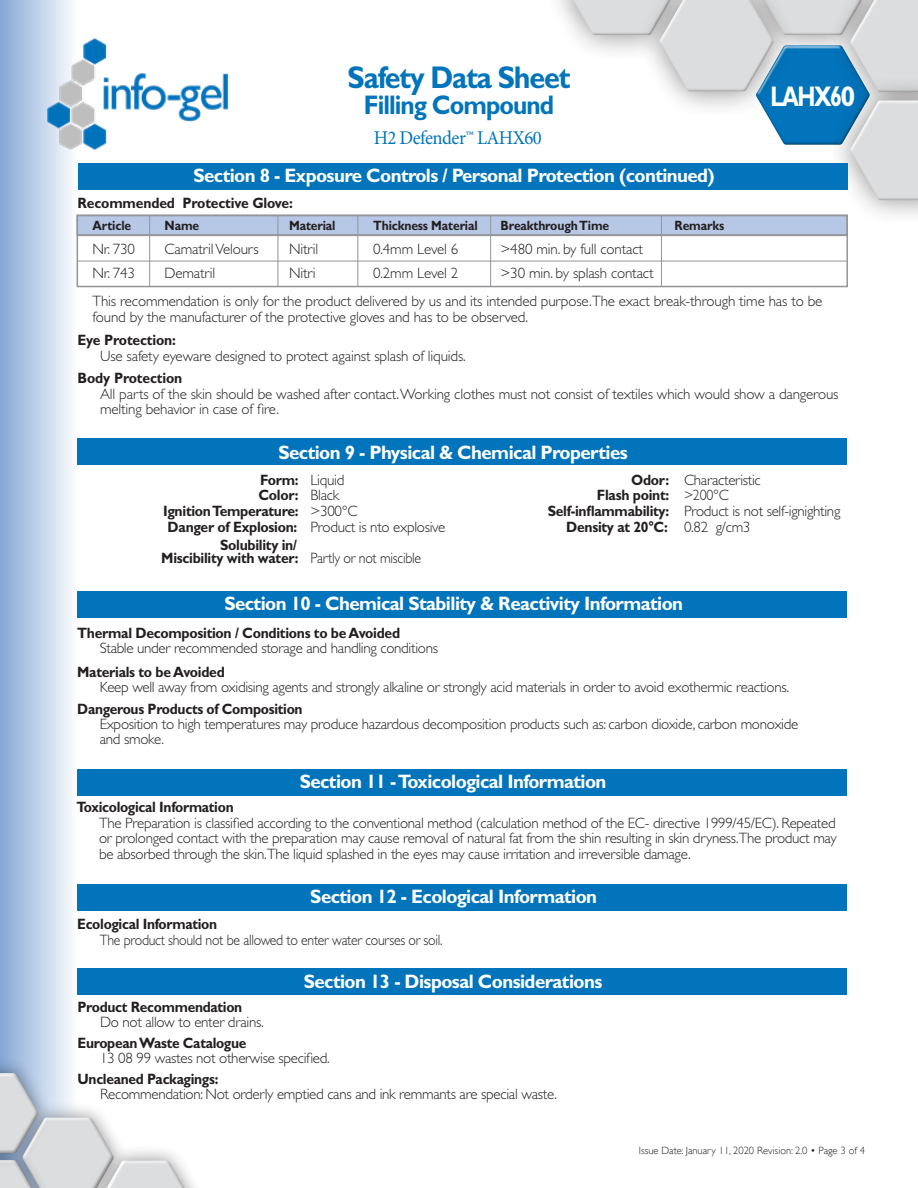
<style>
.page{position:relative;width:918px;height:1188px;background:#fff}
.page>*{position:absolute;margin:0;border:0;box-sizing:border-box;transform-origin:0 0}
.t1{font:700 31.5px "Gill Sans Std";letter-spacing:-.04em;color:#0174bc;scale:.91 1}
.t2{font:700 28.5px "Gill Sans Std";letter-spacing:-.07em;color:#fff;scale:.76 1}
.t3{font:700 27px "Gill Sans Std";letter-spacing:-.04em;color:#0174bc;scale:.91 1}
.t4{font:700 19.5px "Gill Sans Std";letter-spacing:-.03em;color:#fff;scale:.96 1}
.t5{font:19.5px "Minion Pro";letter-spacing:-.03em;color:#0075bc;scale:.96 1}
.t6{font:300 15px "Gill Sans Std";letter-spacing:-.02em;color:#231f20}
.t7{font:700 15px "Gill Sans Std";letter-spacing:-.02em;color:#231f20;scale:.93 1}
.t8{font:700 15px "Gill Sans Std";letter-spacing:-.02em;color:#231f20;scale:.92 1}
.t9{font:300 15px "Gill Sans Std";letter-spacing:-.02em;color:#231f20;scale:.92 1}
.t10{font:700 13.5px "Gill Sans Std";letter-spacing:-.01em;color:#231f20;scale:.9 1}
.t11{font:300 10.5px "Gill Sans";color:#231f20}
.s1{font-weight:700}
.s2{font-weight:300}
</style>
<div class="page">
<div style="left:0;top:0;width:77px;height:1188px;background:linear-gradient(to right,#85a8d6,#fdfdfe)"></div>
<img style="left:116px;top:73px;width:114px;height:49px">
<img style="left:46px;top:38px;width:70px;height:125px">
<div style="left:0;top:1057px;width:53px;height:113px;background:#231f20;opacity:.48"></div>
<div style="left:0;top:1071px;width:40px;height:83px;background:#231f20;opacity:.77"></div>
<svg style="left:0;top:1073px;width:177px;height:115px"></svg>
<div style="left:100px;top:1159px;width:93px;height:29px;background:#231f20;opacity:.77"></div>
<div style="left:826px;top:75px;width:92px;height:151px;background:#231f20;opacity:.5"></div>
<svg style="left:565px;top:0;width:353px;height:200px"></svg>
<div style="left:659px;top:0;width:115px;height:93px;background:#231f20;opacity:.52"></div>
<div style="left:77px;top:438px;width:769px;height:27px;background:#0174bc"></div>
<div style="left:77px;top:591px;width:770px;height:27px;background:#0174bc"></div>
<div style="left:77px;top:884px;width:770px;height:27px;background:#0174bc"></div>
<div style="left:77px;top:769px;width:769px;height:27px;background:#0174bc"></div>
<div style="left:77px;top:968px;width:769px;height:27px;background:#0174bc"></div>
<div style="left:77px;top:215px;width:771px;height:21px;background:#b7c7e6;border:2px solid #939598"></div>
<div style="left:77px;top:215px;width:771px;height:72px;border:2px solid #939598"></div>
<hr style="left:77px;top:235px;width:770px;height:1px;background:#939598">
<hr style="left:77px;top:261px;width:770px;height:1px;background:#939598">
<hr style="left:149px;top:215px;width:1px;height:71px;background:#939598">
<hr style="left:278px;top:216px;width:1px;height:70px;background:#939598">
<hr style="left:357px;top:216px;width:1px;height:70px;background:#939598">
<hr style="left:490px;top:216px;width:1px;height:70px;background:#939598">
<hr style="left:661px;top:216px;width:1px;height:70px;background:#939598">
<div style="left:78px;top:164px;width:770px;height:26px;background:#0174bc"></div>
<h1 class="t1" style="left:348px;top:59px;width:247px">Safety Data Sheet</h1>
<h3 class="t3" style="left:364px;top:89px;width:210px">Filling Compound</h3>
<h3 class="t5" style="left:374px;top:125px;width:176px">H2 Defender™ LAHX60</h3>
<p class="t2" style="left:770px;top:79px;width:114px">LAHX60</p>
<p class="t4" style="left:193px;top:164px;width:545px">Section 8 - Exposure Controls / Personal Protection (continued)</p>
<p class="t7" style="left:78px;top:194px;width:233px">Recommended Protective Glove:</p>
<p class="t10" style="left:93px;top:217px;width:45px">Article</p>
<p class="t10" style="left:165px;top:217px;width:40px">Name</p>
<p class="t10" style="left:289px;top:217px;width:53px">Material</p>
<p class="t10" style="left:373px;top:217px;width:118px">Thickness Material</p>
<p class="t10" style="left:501px;top:217px;width:122px">Breakthrough Time</p>
<p class="t10" style="left:675px;top:217px;width:57px">Remarks</p>
<p class="t6" style="left:93px;top:240px;width:44px">Nr. 730</p>
<p class="t6" style="left:165px;top:240px;width:96px">Camatril Velours</p>
<p class="t6" style="left:289px;top:240px;width:31px">Nitril</p>
<p class="t6" style="left:373px;top:240px;width:87px">0.4mm Level 6</p>
<p class="t6" style="left:501px;top:240px;width:144px">&gt;480 min. by full contact</p>
<p class="t6" style="left:93px;top:264px;width:44px">Nr. 743</p>
<p class="t6" style="left:165px;top:264px;width:52px">Dematril</p>
<p class="t6" style="left:289px;top:264px;width:28px">Nitri</p>
<p class="t6" style="left:373px;top:264px;width:87px">0.2mm Level 2</p>
<p class="t6" style="left:501px;top:264px;width:154px">&gt;30 min. by splash contact</p>
<p class="t6" style="left:93px;top:293px;width:731px">This recommendation is only for the product delivered by us and its intended purpose.The exact break-through time has to be</p>
<p class="t6" style="left:93px;top:309px;width:437px">found by the manufacturer of the protective gloves and has to be observed.</p>
<p class="t7" style="left:78px;top:331px;width:107px">Eye Protection:</p>
<p class="t6" style="left:100px;top:348px;width:367px">Use safety eyeware designed to protect against splash of liquids.</p>
<p class="t7" style="left:78px;top:369px;width:114px">Body Protection</p>
<p class="t6" style="left:100px;top:385px;width:740px">All parts of the skin should be washed after contact. Working clothes must not consist of textiles which would show a dangerous</p>
<p class="t6" style="left:100px;top:401px;width:180px">melting behavior in case of fire.</p>
<p class="t4" style="left:278px;top:441px;width:365px">Section 9 - Physical &amp; Chemical Properties</p>
<p class="t6" style="left:260px;top:471px;width:86px"><span class="s1">Form:</span> Liquid</p>
<p class="t6" style="left:631px;top:471px;width:131px"><span class="s1">Odor:</span> Characteristic</p>
<p class="t7" style="left:258px;top:486px;width:88px">Color: <span class="s2">Black</span></p>
<p class="t7" style="left:597px;top:486px;width:143px">Flash point: <span class="s2">&gt;200°C</span></p>
<p class="t7" style="left:163px;top:502px;width:211px">Ignition Temperature: <span class="s2">&gt;300°C</span></p>
<p class="t6" style="left:548px;top:503px;width:294px"><span class="s1">Self-inflammability:</span> Product is not self-ignighting</p>
<p class="t6" style="left:168px;top:518px;width:279px"><span class="s1">Danger of Explosion:</span> Product is nto explosive</p>
<p class="t7" style="left:566px;top:518px;width:200px">Density at 20°C: <span class="s2">0.82 g/cm3</span></p>
<p class="t7" style="left:220px;top:536px;width:84px">Solubility in/</p>
<p class="t7" style="left:161px;top:549px;width:281px">Miscibility with water: <span class="s2">Partly or not miscible</span></p>
<p class="t4" style="left:224px;top:592px;width:479px">Section 10 - Chemical Stability &amp; Reactivity Information</p>
<p class="t7" style="left:77px;top:624px;width:349px">Thermal Decomposition / Conditions to be Avoided</p>
<p class="t6" style="left:100px;top:639px;width:340px">Stable under recommended storage and handling conditions</p>
<p class="t7" style="left:77px;top:663px;width:160px">Materials to be Avoided</p>
<p class="t6" style="left:100px;top:678px;width:691px">Keep well away from oxidising agents and strongly alkaline or strongly acid materials in order to avoid exothermic reactions.</p>
<p class="t8" style="left:77px;top:700px;width:247px">Dangerous Products of Composition</p>
<p class="t6" style="left:100px;top:716px;width:700px">Exposition to high temperatures may produce hazardous decomposition products such as: carbon dioxide, carbon monoxide</p>
<p class="t6" style="left:100px;top:731px;width:66px">and smoke.</p>
<p class="t4" style="left:300px;top:770px;width:321px">Section 11 - Toxicological Information</p>
<p class="t8" style="left:77px;top:798px;width:172px">Toxicological Information</p>
<p class="t6" style="left:99px;top:814px;width:738px">The Preparation is classified according to the conventional method (calculation method of the EC- directive 1999/45/EC). Repeated</p>
<p class="t6" style="left:99px;top:830px;width:739px">or prolonged contact with the preparation may cause removal of natural fat from the shin resulting in skin dryness.The product may</p>
<p class="t6" style="left:99px;top:846px;width:593px">be absorbed through the skin.The liquid splashed in the eyes may cause irritation and irreversible damage.</p>
<p class="t4" style="left:310px;top:885px;width:300px">Section 12 - Ecological Information</p>
<p class="t8" style="left:77px;top:915px;width:154px">Ecological Information</p>
<p class="t9" style="left:100px;top:931px;width:374px">The product should not be allowed to enter water courses or soil.</p>
<p class="t4" style="left:304px;top:970px;width:313px">Section 13 - Disposal Considerations</p>
<p class="t8" style="left:78px;top:998px;width:181px">Product Recommendation</p>
<p class="t6" style="left:100px;top:1014px;width:165px">Do not allow to enter drains.</p>
<p class="t8" style="left:78px;top:1034px;width:185px">European Waste Catalogue</p>
<p class="t6" style="left:100px;top:1050px;width:231px">13 08 99 wastes not otherwise specified.</p>
<p class="t8" style="left:78px;top:1070px;width:155px">Uncleaned Packagings:</p>
<p class="t6" style="left:100px;top:1086px;width:459px">Recommendation: Not orderly emptied cans and ink remmants are special waste.</p>
<p class="t11" style="left:639px;top:1144px;width:228px">Issue Date: January 11, 2020 Revision: 2.0 • Page 3 of 4</p>
</div>
